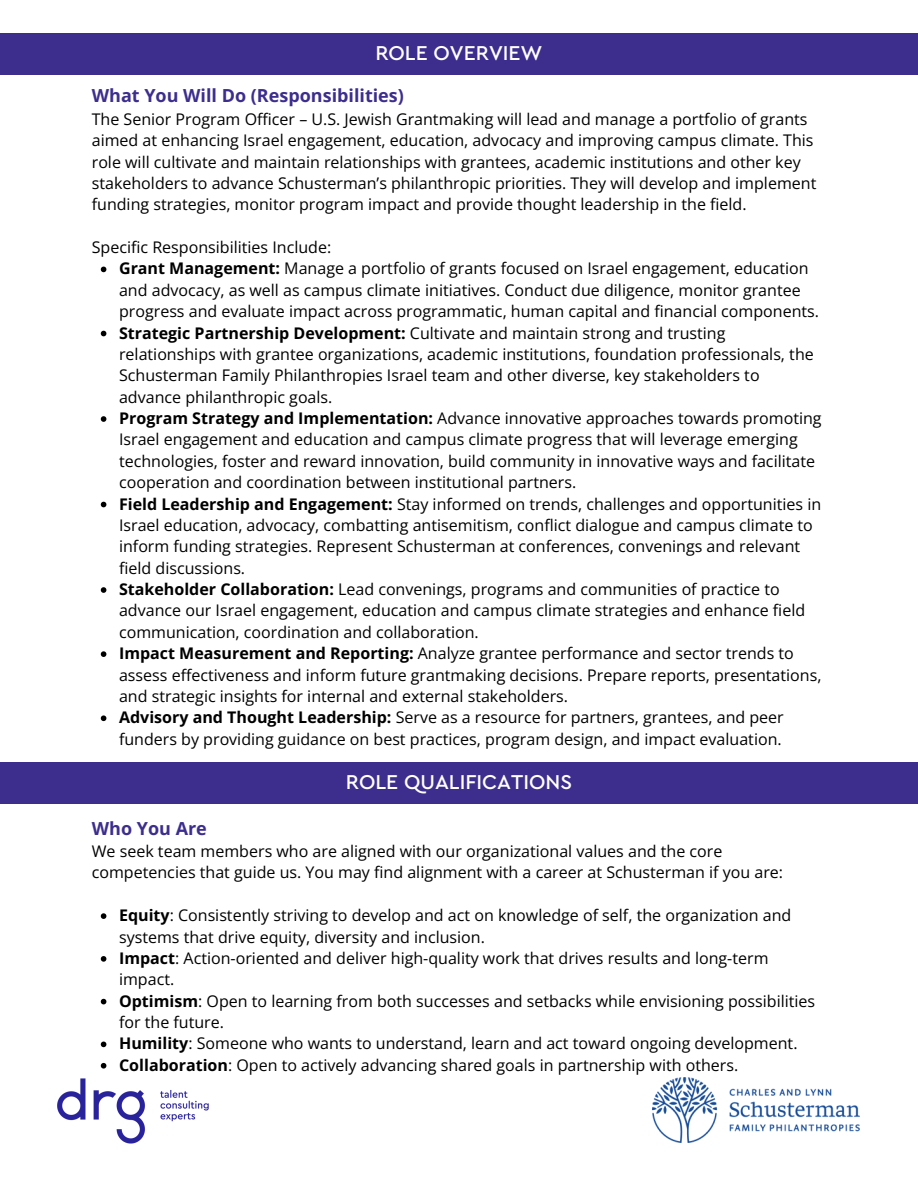
<style>
.page{position:relative;width:918px;height:1188px;background:#fff}
.page>*{position:absolute;margin:0;border:0;box-sizing:border-box;transform-origin:0 0}
.t1{font:500 21px "Cera Pro";color:#fff}
.t2{font:700 18px "Open Sans";color:#3d2e8e}
.t3{font:16.05px/21.3px "Open Sans";color:#000}
.s1{font-weight:700}
</style>
<div class="page">
<div style="left:0;top:33px;width:918px;height:42px;background:#3d2e8e"></div>
<img style="left:57px;top:1078px;width:152px;height:66px">
<img style="left:653px;top:1077px;width:207px;height:66px">
<svg style="left:101px;top:267px;width:5px;height:5px"></svg>
<svg style="left:101px;top:331px;width:5px;height:5px"></svg>
<svg style="left:101px;top:416px;width:5px;height:6px"></svg>
<svg style="left:101px;top:502px;width:5px;height:5px"></svg>
<svg style="left:101px;top:587px;width:5px;height:6px"></svg>
<svg style="left:101px;top:651px;width:5px;height:6px"></svg>
<svg style="left:101px;top:715px;width:5px;height:6px"></svg>
<div style="left:0;top:762px;width:918px;height:42px;background:#3d2e8e"></div>
<svg style="left:101px;top:913px;width:5px;height:6px"></svg>
<svg style="left:101px;top:956px;width:5px;height:6px"></svg>
<svg style="left:101px;top:999px;width:5px;height:5px"></svg>
<svg style="left:101px;top:1042px;width:5px;height:5px"></svg>
<svg style="left:101px;top:1063px;width:5px;height:6px"></svg>
<h1 class="t1" style="left:375px;top:43px;width:169px">ROLE OVERVIEW</h1>
<h2 class="t2" style="left:92px;top:83px;width:314px">What You Will Do (Responsibilities)</h2>
<p class="t3" style="left:92px;top:108px;width:726px">The Senior Program Officer – U.S. Jewish Grantmaking will lead and manage a portfolio of grants aimed at enhancing Israel engagement, education, advocacy and improving campus climate. This role will cultivate and maintain relationships with grantees, academic institutions and other key stakeholders to advance Schusterman’s philanthropic priorities. They will develop and implement funding strategies, monitor program impact and provide thought leadership in the field.</p>
<p class="t3" style="left:92px;top:236px;width:241px">Specific Responsibilities Include:</p>
<p class="t3" style="left:119px;top:258px;width:701px"><span class="s1">Grant Management:</span> Manage a portfolio of grants focused on Israel engagement, education and advocacy, as well as campus climate initiatives. Conduct due diligence, monitor grantee progress and evaluate impact across programmatic, human capital and financial components.</p>
<p class="t3" style="left:119px;top:322px;width:696px"><span class="s1">Strategic Partnership Development:</span> Cultivate and maintain strong and trusting relationships with grantee organizations, academic institutions, foundation professionals, the Schusterman Family Philanthropies Israel team and other diverse, key stakeholders to advance philanthropic goals.</p>
<p class="t3" style="left:119px;top:407px;width:704px"><span class="s1">Program Strategy and Implementation:</span> Advance innovative approaches towards promoting Israel engagement and education and campus climate progress that will leverage emerging technologies, foster and reward innovation, build community in innovative ways and facilitate cooperation and coordination between institutional partners.</p>
<p class="t3" style="left:119px;top:493px;width:704px"><span class="s1">Field Leadership and Engagement:</span> Stay informed on trends, challenges and opportunities in Israel education, advocacy, combatting antisemitism, conflict dialogue and campus climate to inform funding strategies. Represent Schusterman at conferences, convenings and relevant field discussions.</p>
<p class="t3" style="left:119px;top:578px;width:688px"><span class="s1">Stakeholder Collaboration:</span> Lead convenings, programs and communities of practice to advance our Israel engagement, education and campus climate strategies and enhance field communication, coordination and collaboration.</p>
<p class="t3" style="left:119px;top:642px;width:704px"><span class="s1">Impact Measurement and Reporting:</span> Analyze grantee performance and sector trends to assess effectiveness and inform future grantmaking decisions. Prepare reports, presentations, and strategic insights for internal and external stakeholders.</p>
<p class="t3" style="left:119px;top:706px;width:666px"><span class="s1">Advisory and Thought Leadership:</span> Serve as a resource for partners, grantees, and peer funders by providing guidance on best practices, program design, and impact evaluation.</p>
<h1 class="t1" style="left:346px;top:772px;width:228px">ROLE QUALIFICATIONS</h1>
<h2 class="t2" style="left:92px;top:815px;width:117px">Who You Are</h2>
<p class="t3" style="left:92px;top:840px;width:693px">We seek team members who are aligned with our organizational values and the core competencies that guide us. You may find alignment with a career at Schusterman if you are:</p>
<p class="t3" style="left:119px;top:904px;width:674px"><span class="s1">Equity</span>: Consistently striving to develop and act on knowledge of self, the organization and systems that drive equity, diversity and inclusion.</p>
<p class="t3" style="left:119px;top:947px;width:651px"><span class="s1">Impact</span>: Action-oriented and deliver high-quality work that drives results and long-term impact.</p>
<p class="t3" style="left:119px;top:990px;width:698px"><span class="s1">Optimism</span>: Open to learning from both successes and setbacks while envisioning possibilities for the future.</p>
<p class="t3" style="left:119px;top:1033px;width:680px"><span class="s1">Humility</span>: Someone who wants to understand, learn and act toward ongoing development.</p>
<p class="t3" style="left:119px;top:1054px;width:621px"><span class="s1">Collaboration</span>: Open to actively advancing shared goals in partnership with others.</p>
</div>
